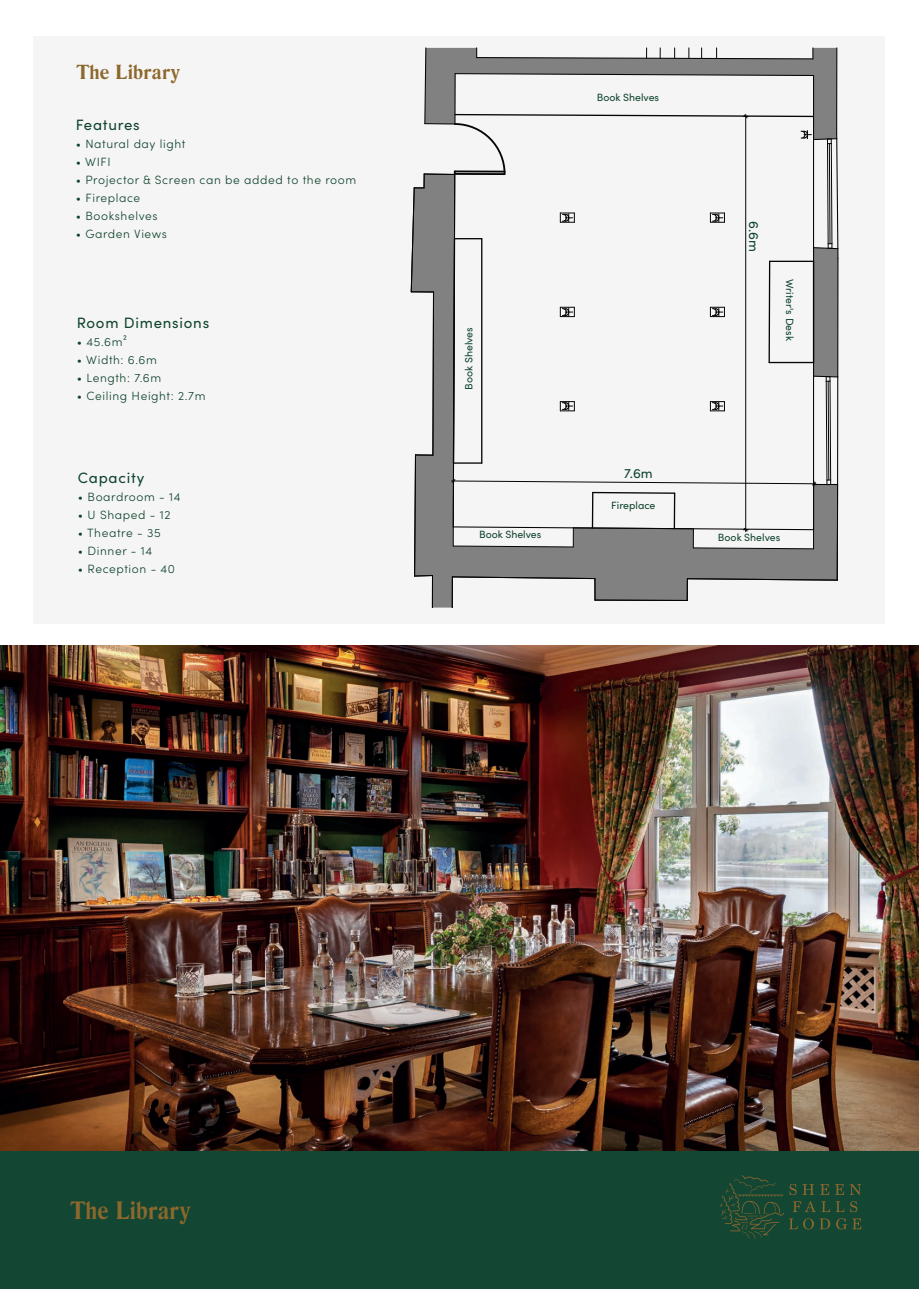
<style>
.page{position:relative;width:919px;height:1289px;background:#fff}
.page>*{position:absolute;margin:0;border:0;box-sizing:border-box;transform-origin:0 0}
.t1{font:700 24px "Romana BT";letter-spacing:.005em;color:#8c682c;scale:.94 1}
.t2{font:700 19.5px "Romana BT";letter-spacing:.005em;color:#8c682c}
.t3{font:15px "Sofia Pro";letter-spacing:.05em;color:#10452e}
.t4{font:13.5px "Sofia Pro";color:#10452e}
.t5{font:300 12px "Sofia Pro";letter-spacing:.05em;color:#10452e}
.t6{font:10.5px "Sofia Pro";color:#10452e}
</style>
<div class="page">
<img style="left:0;top:645px;width:918px;height:506px">
<div style="left:0;top:1151px;width:918px;height:137px;background:#144634"></div>
<svg style="left:720px;top:1175px;width:141px;height:63px"></svg>
<div style="left:34px;top:36px;width:851px;height:587px;background:#f6f5f6"></div>
<hr style="left:451px;top:577px;width:2px;height:30px;background:#050504">
<hr style="left:595px;top:599px;width:92px;height:2px;background:#050504">
<hr style="left:432px;top:575px;width:1px;height:32px;background:#050504">
<svg style="left:410px;top:48px;width:428px;height:552px"></svg>
<h2 class="t2" style="left:76px;top:59px;width:105px">The Library</h2>
<p class="t3" style="left:76px;top:114px;width:66px">Features</p>
<p class="t5" style="left:76px;top:135px;width:111px">• Natural day light</p>
<p class="t5" style="left:76px;top:153px;width:36px">• WIFI</p>
<p class="t5" style="left:76px;top:171px;width:282px">• Projector &amp; Screen can be added to the room</p>
<p class="t5" style="left:76px;top:189px;width:66px">• Fireplace</p>
<p class="t5" style="left:76px;top:207px;width:83px">• Bookshelves</p>
<p class="t5" style="left:76px;top:225px;width:93px">• Garden Views</p>
<p class="t3" style="left:77px;top:311px;width:134px">Room Dimensions</p>
<p class="t5" style="left:77px;top:333px;width:52px">• 45.6m²</p>
<p class="t5" style="left:77px;top:351px;width:82px">• Width: 6.6m</p>
<p class="t5" style="left:77px;top:369px;width:86px">• Length: 7.6m</p>
<p class="t5" style="left:77px;top:387px;width:130px">• Ceiling Height: 2.7m</p>
<p class="t3" style="left:78px;top:466px;width:68px">Capacity</p>
<p class="t5" style="left:78px;top:488px;width:104px">• Boardroom - 14</p>
<p class="t5" style="left:78px;top:506px;width:94px">• U Shaped - 12</p>
<p class="t5" style="left:78px;top:524px;width:84px">• Theatre - 35</p>
<p class="t5" style="left:78px;top:542px;width:76px">• Dinner - 14</p>
<p class="t5" style="left:78px;top:560px;width:99px">• Reception - 40</p>
<p class="t6" style="left:461px;top:389px;width:64px;rotate:-90deg">Book Shelves</p>
<p class="t6" style="left:596px;top:90px;width:64px">Book Shelves</p>
<p class="t4" style="left:624px;top:463px;width:30px">7.6m</p>
<p class="t6" style="left:611px;top:498px;width:46px">Fireplace</p>
<p class="t4" style="left:763px;top:221px;width:32px;rotate:90deg">6.6m</p>
<p class="t6" style="left:797px;top:279px;width:63px;rotate:90deg">Writer's Desk</p>
<p class="t6" style="left:479px;top:527px;width:64px">Book Shelves</p>
<p class="t6" style="left:718px;top:530px;width:64px">Book Shelves</p>
<h1 class="t1" style="left:71px;top:1195px;width:129px">The Library</h1>
</div>
